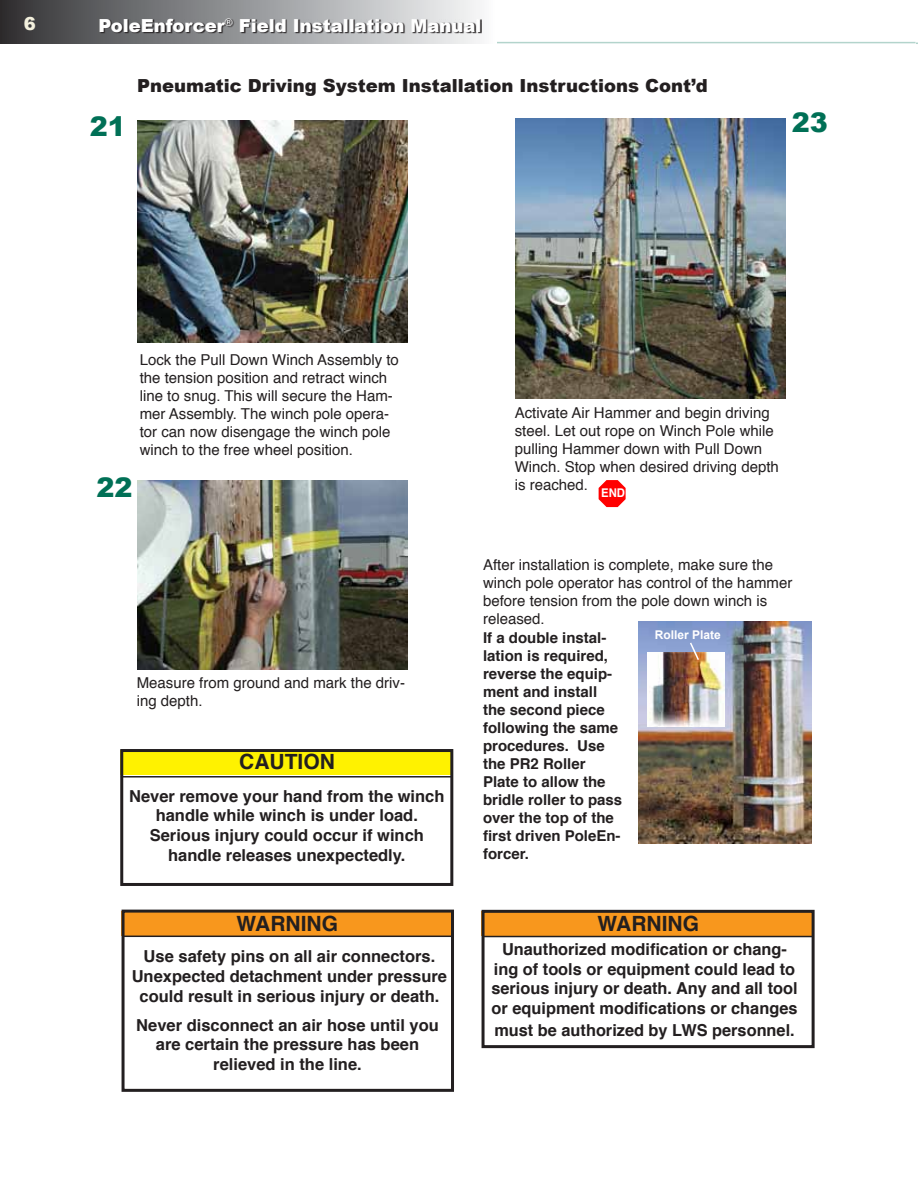
<style>
.page{position:relative;width:918px;height:1188px;background:#fff}
.page>*{position:absolute;margin:0;border:0;box-sizing:border-box;transform-origin:0 0}
.t1{font:900 27px "Arial";color:#007056}
.t2{font:700 21px "Helvetica";color:#231f20}
.t3{font:900 18px "Arial";color:#231f20}
.t4{font:900 18px "Arial";color:#fff}
.t5{font:900 18px "Arial";color:#f3f0dd}
.t6{font:700 16.5px/19.8px "Helvetica";color:#231f20;text-align:center}
.t7{font:15px/18px "Helvetica";color:#231f20}
.t8{font:700 15px/18px "Helvetica";color:#231f20}
.t9{font:700 12px "Arial";color:#fff}
.t10{font:700 12px "Helvetica";color:#fff;scale:.94 1}
</style>
<div class="page">
<hr style="left:414px;top:42px;width:502px;height:1px;background:#b3d4cc">
<div style="left:0;top:0;width:497px;height:43px;background:linear-gradient(to right,#323336,#fbfdfe)"></div>
<div style="left:100px;top:19px;width:382px;height:14px;background:#231f20;opacity:.95"></div>
<img style="left:639px;top:621px;width:172px;height:223px">
<img style="left:648px;top:653px;width:77px;height:73px">
<svg style="left:689px;top:641px;width:11px;height:21px"></svg>
<img style="left:138px;top:120px;width:270px;height:222px">
<img style="left:138px;top:481px;width:270px;height:189px">
<img style="left:516px;top:119px;width:270px;height:279px">
<div style="left:122px;top:911px;width:331px;height:25px;background:#f8971d"></div>
<div style="left:122px;top:910px;width:332px;height:182px;border:3px solid #231f20"></div>
<hr style="left:122px;top:936px;width:330px;height:1px;background:#231f20">
<div style="left:120px;top:751px;width:332px;height:24px;background:#fff200"></div>
<div style="left:120px;top:749px;width:333px;height:137px;border:3px solid #231f20"></div>
<hr style="left:121px;top:776px;width:332px;height:2px;background:#231f20">
<div style="left:482px;top:911px;width:331px;height:25px;background:#f8971d"></div>
<div style="left:482px;top:910px;width:333px;height:138px;border:3px solid #231f20"></div>
<hr style="left:482px;top:936px;width:330px;height:1px;background:#231f20">
<svg style="left:599px;top:480px;width:27px;height:27px"></svg>
<p class="t5" style="left:24px;top:10px;width:14px">6</p>
<p class="t4" style="left:98px;top:12px;width:384px">PoleEnforcer<sup>®</sup> Field Installation Manual</p>
<h1 class="t1" style="left:90px;top:107px;width:38px">21</h1>
<p class="t3" style="left:137px;top:72px;width:572px">Pneumatic Driving System Installation Instructions Cont’d</p>
<h1 class="t1" style="left:792px;top:103px;width:38px">23</h1>
<h1 class="t1" style="left:97px;top:468px;width:38px">22</h1>
<p class="t7" style="left:140px;top:351px;width:261px">Lock the Pull Down Winch Assembly to the tension position and retract winch line to snug. This will secure the Ham&shy;mer Assembly. The winch pole opera&shy;tor can now disengage the winch pole winch to the free wheel position.</p>
<p class="t7" style="left:137px;top:674px;width:270px">Measure from ground and mark the driv&shy;ing depth.</p>
<h2 class="t2" style="left:239px;top:745px;width:30px">CAUTION</h2>
<p class="t6" style="left:129px;top:786px;width:317px">Never remove your hand from the winch handle while winch is under load.<br>Serious injury could occur if winch handle releases unexpectedly.</p>
<h2 class="t2" style="left:237px;top:907px;width:35px">WARN</h2>
<h2 class="t2" style="left:301px;top:907px;width:39px">ING</h2>
<p class="t6" style="left:132px;top:947px;width:317px">Use safety pins on all air connectors.<br>Unexpected detachment under pressure could result in serious injury or death.</p>
<p class="t6" style="left:136px;top:1015px;width:304px">Never disconnect an air hose until you are certain the pressure has been relieved in the line.</p>
<p class="t7" style="left:515px;top:405px;width:266px">Activate Air Hammer and begin driving steel. Let out rope on Winch Pole while pulling Hammer down with Pull Down<br>Winch. Stop when desired driving depth is reached.</p>
<p class="t10" style="left:601px;top:483px;width:9px">END</p>
<p class="t7" style="left:483px;top:556px;width:311px">After installation is complete, make sure the winch pole operator has control of the hammer before tension from the pole down winch is released.</p>
<p class="t8" style="left:483px;top:629px;width:141px">If a double instal&shy;lation is required, reverse the equip&shy;ment and install the second piece following the same procedures. U se the PR2 Roller<br>Plate to allow the bridle roller to pass over the top of the first driven PoleEn&shy;forcer.</p>
<p class="t9" style="left:655px;top:627px;width:68px">Roller Plate</p>
<h2 class="t2" style="left:598px;top:907px;width:35px">WARN</h2>
<h2 class="t2" style="left:662px;top:907px;width:39px">ING</h2>
<p class="t6" style="left:491px;top:939px;width:308px">Unauthorized modification or chang&shy;ing of tools or equipment could lead to serious injury or death. Any and all tool or equipment modifications or changes</p>
<p class="t6" style="left:494px;top:1020px;width:302px">must be authorized by LWS personnel.</p>
</div>
